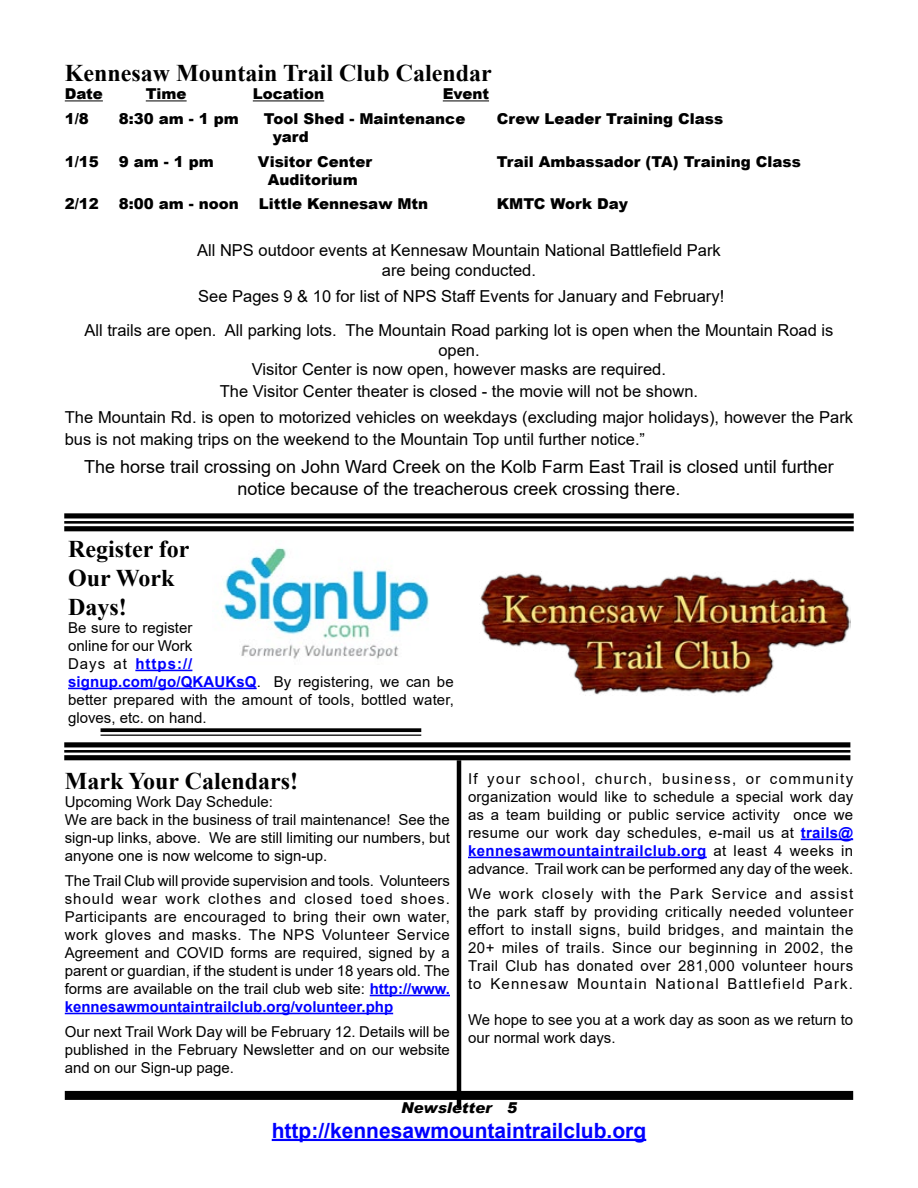
<style>
.page{position:relative;width:918px;height:1188px;background:#fff}
.page>*{position:absolute;margin:0;border:0;box-sizing:border-box;transform-origin:0 0}
.t1{font:700 24px/28.8px "Times New Roman";color:#000}
.t2{font:700 21px "Arial";color:#00f}
.t3{font:18px/21.6px "Arial";color:#000;text-align:center}
.t4{font:16.5px/19.8px "Arial";color:#000;text-align:center}
.t5{font:15px/18px "Arial";color:#000;text-align:justify}
.t6{font:900 15px "Arial";color:#000}
.t7{font:italic 900 15px "Arial";color:#000}
.s1{font-weight:700;color:#00f}
</style>
<div class="page">
<div style="left:65px;top:1091px;width:788px;height:9px;background:#000"></div>
<hr style="left:272px;top:1139px;width:374px;height:2px;background:#00f">
<hr style="left:457px;top:760px;width:4px;height:348px;background:#000">
<hr style="left:135px;top:670px;width:57px;height:1px;background:#00f">
<hr style="left:68px;top:688px;width:189px;height:1px;background:#00f">
<svg style="left:101px;top:728px;width:320px;height:4px"></svg>
<hr style="left:101px;top:735px;width:320px;height:1px;background:#000">
<img style="left:221px;top:547px;width:209px;height:112px">
<div style="left:64px;top:513px;width:790px;height:5px;background:#000"></div>
<hr style="left:64px;top:521px;width:790px;height:3px;background:#000">
<div style="left:64px;top:526px;width:790px;height:5px;background:#000"></div>
<div style="left:64px;top:742px;width:786px;height:5px;background:#000"></div>
<hr style="left:64px;top:750px;width:786px;height:3px;background:#000">
<div style="left:64px;top:755px;width:786px;height:5px;background:#000"></div>
<img style="left:480px;top:573px;width:370px;height:122px">
<hr style="left:65px;top:100px;width:38px;height:1px;background:#000">
<hr style="left:146px;top:100px;width:41px;height:1px;background:#000">
<hr style="left:253px;top:100px;width:71px;height:1px;background:#000">
<hr style="left:443px;top:100px;width:46px;height:1px;background:#000">
<hr style="left:370px;top:995px;width:80px;height:1px;background:#00f">
<hr style="left:65px;top:1013px;width:328px;height:1px;background:#00f">
<hr style="left:801px;top:839px;width:52px;height:1px;background:#00f">
<hr style="left:468px;top:857px;width:239px;height:1px;background:#00f">
<h1 class="t1" style="left:65px;top:58px;width:429px">Kennesaw Mountain Trail Club Calendar</h1>
<p class="t6" style="left:65px;top:83px;width:40px">Date</p>
<p class="t6" style="left:146px;top:83px;width:42px">Time</p>
<p class="t6" style="left:253px;top:83px;width:73px">Location</p>
<p class="t6" style="left:443px;top:83px;width:48px">Event</p>
<p class="t6" style="left:65px;top:108px;width:26px">1/8</p>
<p class="t6" style="left:119px;top:108px;width:122px">8:30 am - 1 pm</p>
<p class="t6" style="left:264px;top:108px;width:203px">Tool Shed - Maintenance</p>
<p class="t6" style="left:497px;top:108px;width:228px">Crew Leader Training Class</p>
<p class="t6" style="left:273px;top:126px;width:37px">yard</p>
<p class="t6" style="left:65px;top:150px;width:36px">1/15</p>
<p class="t6" style="left:119px;top:150px;width:96px">9 am - 1 pm</p>
<p class="t6" style="left:258px;top:150px;width:116px">Visitor Center</p>
<p class="t6" style="left:497px;top:150px;width:306px">Trail Ambassador (TA) Training Class</p>
<p class="t6" style="left:268px;top:168px;width:91px">Auditorium</p>
<p class="t6" style="left:65px;top:193px;width:36px">2/12</p>
<p class="t6" style="left:119px;top:193px;width:122px">8:00 am - noon</p>
<p class="t6" style="left:259px;top:193px;width:171px">Little Kennesaw Mtn</p>
<p class="t6" style="left:497px;top:193px;width:133px">KMTC Work Day</p>
<p class="t4" style="left:197px;top:240px;width:525px">All NPS outdoor events at Kennesaw Mountain National Battlefield Park are being conducted.</p>
<p class="t4" style="left:84px;top:280px;width:750px;line-height:33.3px">See Pages 9 &amp; 10 for list of NPS Staff Events for January and February!<br>All trails are open. All parking lots. The Mountain Road parking lot is open when the Mountain Road is</p>
<p class="t4" style="left:252px;top:340px;width:416px">open.<br>Visitor Center is now open, however masks are required.</p>
<p class="t4" style="left:65px;top:378px;width:790px;line-height:26.5px">The Visitor Center theater is closed - the movie will not be shown.<br>The Mountain Rd. is open to motorized vehicles on weekdays (excluding major holidays), however the Park</p>
<p class="t4" style="left:65px;top:429px;width:582px">bus is not making trips on the weekend to the Mountain Top until further notice.”</p>
<p class="t3" style="left:84px;top:456px;width:751px">The horse trail crossing on John Ward Creek on the Kolb Farm East Trail is closed until further notice because of the treacherous creek crossing there.</p>
<h1 class="t1" style="left:68px;top:534px;width:123px">Register for<br>Our Work<br>Days!</h1>
<p class="t5" style="left:68px;top:618px;width:387px;text-align:left">Be sure to register<br>online for our Work<br>Days at <span class="s1">https://<br>signup.com/go/QKAUKsQ</span>. By registering, we can be better prepared with the amount of tools, bottled water, gloves, etc. on hand.</p>
<h1 class="t1" style="left:65px;top:766px;width:235px">Mark Your Calendars!</h1>
<p class="t5" style="left:65px;top:793px;width:387px;text-align:left">Upcoming Work Day Schedule:<br>We are back in the business of trail maintenance! See the sign-up links, above. We are still limiting our numbers, but anyone one is now welcome to sign-up.</p>
<p class="t5" style="left:65px;top:872px;width:387px">The Trail Club will provide supervision and tools. Volunteers should wear work clothes and closed toed shoes.<br>Participants are encouraged to bring their own water, work gloves and masks. The NPS Volunteer Service Agreement and COVID forms are required, signed by a parent or guardian, if the student is under 18 years old. The forms are available on the trail club web site: <span class="s1">http://www. kennesawmountaintrailclub.org/volunteer.php</span></p>
<p class="t5" style="left:65px;top:1022px;width:387px">Our next Trail Work Day will be February 12. Details will be published in the February Newsletter and on our website and on our Sign-up page.</p>
<p class="t5" style="left:468px;top:769px;width:387px">If your school, church, business, or community organization would like to schedule a special work day as a team building or public service activity once we resume our work day schedules, e-mail us at <span class="s1">trails@ kennesawmountaintrailclub.org</span> at least 4 weeks in advance. Trail work can be performed any day of the week.</p>
<p class="t5" style="left:468px;top:884px;width:387px">We work closely with the Park Service and assist the park staff by providing critically needed volunteer effort to install signs, build bridges, and maintain the 20+ miles of trails. Since our beginning in 2002, the Trail Club has donated over 281,000 volunteer hours to Kennesaw Mountain National Battlefield Park.</p>
<p class="t5" style="left:468px;top:1010px;width:387px">We hope to see you at a work day as soon as we return to our normal work days.</p>
<p class="t7" style="left:401px;top:1098px;width:117px">Newsletter 5</p>
<h2 class="t2" style="left:272px;top:1116px;width:376px">http://kennesawmountaintrailclub.org</h2>
</div>
